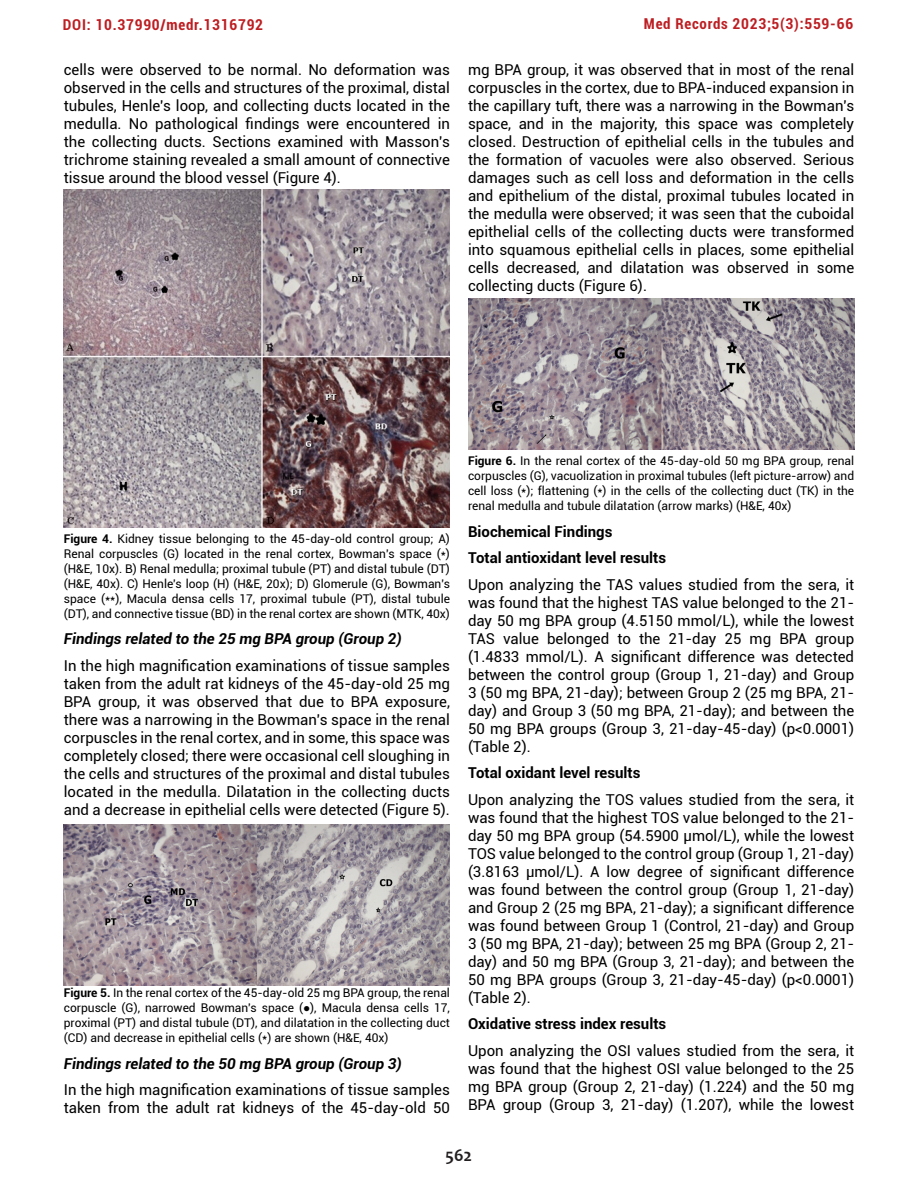
<style>
.page{position:relative;width:918px;height:1188px;background:#fff}
.page>*{position:absolute;margin:0;border:0;box-sizing:border-box;transform-origin:0 0}
.t1{font:700 18px "Candara";color:#231f20}
.t2{font:15px/18px "Roboto";color:#000;text-align:justify}
.t3{font:700 15px "Roboto";color:#000}
.t4{font:italic 700 15px "Roboto";color:#000}
.t5{font:700 condensed 15px "Roboto";letter-spacing:.05em;color:#bd1e22}
.t6{font:12px/15px "Roboto";color:#000;text-align:justify}
.s1{font-weight:700}
.s2{font-family:"Arial"}
</style>
<div class="page">
<img style="left:64px;top:189px;width:386px;height:339px">
<img style="left:64px;top:824px;width:386px;height:162px">
<img style="left:468px;top:299px;width:386px;height:150px">
<p class="t5" style="left:63px;top:14px;width:202px">DOI: 10.37990/medr.1316792</p>
<p class="t5" style="left:644px;top:13px;width:211px">Med Records 2023;5(3):559-66</p>
<p class="t2" style="left:64px;top:60px;width:388px">cells were observed to be normal. No deformation was observed in the cells and structures of the proximal, distal tubules, Henle's loop, and collecting ducts located in the medulla. No pathological findings were encountered in the collecting ducts. Sections examined with Masson's trichrome staining revealed a small amount of connective tissue around the blood vessel (Figure 4).</p>
<p class="t2" style="left:468px;top:60px;width:388px">mg BPA group, it was observed that in most of the renal corpuscles in the cortex, due to BPA-induced expansion in the capillary tuft, there was a narrowing in the Bowman's space, and in the majority, this space was completely closed. Destruction of epithelial cells in the tubules and the formation of vacuoles were also observed. Serious damages such as cell loss and deformation in the cells and epithelium of the distal, proximal tubules located in the medulla were observed; it was seen that the cuboidal epithelial cells of the collecting ducts were transformed into squamous epithelial cells in places, some epithelial cells decreased, and dilatation was observed in some collecting ducts (Figure 6).</p>
<p class="t6" style="left:64px;top:530px;width:388px"><span class="s1">Figure 4.</span> Kidney tissue belonging to the 45-day-old control group; A)<br>Renal corpuscles (G) located in the renal cortex, Bowman's space (*) (H&amp;E, 10x). B) Renal medulla; proximal tubule (PT) and distal tubule (DT) (H&amp;E, 40x). C) Henle's loop (H) (H&amp;E, 20x); D) Glomerule (G), Bowman's space (**), Macula densa cells 17, proximal tubule (PT), distal tubule (DT), and connective tissue (BD) in the renal cortex are shown (MTK, 40x)</p>
<p class="t4" style="left:64px;top:628px;width:339px">Findings related to the 25 mg BPA group (Group 2)</p>
<p class="t2" style="left:64px;top:656px;width:388px">In the high magnification examinations of tissue samples taken from the adult rat kidneys of the 45-day-old 25 mg BPA group, it was observed that due to BPA exposure, there was a narrowing in the Bowman's space in the renal corpuscles in the renal cortex, and in some, this space was completely closed; there were occasional cell sloughing in the cells and structures of the proximal and distal tubules located in the medulla. Dilatation in the collecting ducts and a decrease in epithelial cells were detected (Figure 5).</p>
<p class="t6" style="left:64px;top:985px;width:388px"><span class="s1">Figure 5.</span> In the renal cortex of the 45-day-old 25 mg BPA group, the renal corpuscle (G), narrowed Bowman's space (<span class="s2">●</span>), Macula densa cells 17, proximal (PT) and distal tubule (DT), and dilatation in the collecting duct (CD) and decrease in epithelial cells (*) are shown (H&amp;E, 40x)</p>
<p class="t4" style="left:64px;top:1053px;width:339px">Findings related to the 50 mg BPA group (Group 3)</p>
<p class="t2" style="left:64px;top:1080px;width:388px">In the high magnification examinations of tissue samples taken from the adult rat kidneys of the 45-day-old 50</p>
<p class="t6" style="left:468px;top:453px;width:388px"><span class="s1">Figure 6.</span> In the renal cortex of the 45-day-old 50 mg BPA group, renal corpuscles (G), vacuolization in proximal tubules (left picture-arrow) and cell loss (*); flattening (*) in the cells of the collecting duct (TK) in the renal medulla and tubule dilatation (arrow marks) (H&amp;E, 40x)</p>
<p class="t3" style="left:468px;top:521px;width:146px">Biochemical Findings</p>
<p class="t3" style="left:468px;top:547px;width:200px">Total antioxidant level results</p>
<p class="t2" style="left:468px;top:575px;width:388px">Upon analyzing the TAS values studied from the sera, it was found that the highest TAS value belonged to the 21- day 50 mg BPA group (4.5150 mmol/L), while the lowest TAS value belonged to the 21-day 25 mg BPA group (1.4833 mmol/L). A significant difference was detected between the control group (Group 1, 21-day) and Group 3 (50 mg BPA, 21-day); between Group 2 (25 mg BPA, 21- day) and Group 3 (50 mg BPA, 21-day); and between the 50 mg BPA groups (Group 3, 21-day-45-day) (p&lt;0.0001) (Table 2).</p>
<p class="t3" style="left:468px;top:762px;width:174px">Total oxidant level results</p>
<p class="t2" style="left:468px;top:790px;width:388px">Upon analyzing the TOS values studied from the sera, it was found that the highest TOS value belonged to the 21- day 50 mg BPA group (54.5900 μmol/L), while the lowest TOS value belonged to the control group (Group 1, 21-day) (3.8163 μmol/L). A low degree of significant difference was found between the control group (Group 1, 21-day) and Group 2 (25 mg BPA, 21-day); a significant difference was found between Group 1 (Control, 21-day) and Group 3 (50 mg BPA, 21-day); between 25 mg BPA (Group 2, 21- day) and 50 mg BPA (Group 3, 21-day); and between the 50 mg BPA groups (Group 3, 21-day-45-day) (p&lt;0.0001) (Table 2).</p>
<p class="t3" style="left:468px;top:1013px;width:200px">Oxidative stress index results</p>
<p class="t2" style="left:468px;top:1041px;width:388px">Upon analyzing the OSI values studied from the sera, it was found that the highest OSI value belonged to the 25 mg BPA group (Group 2, 21-day) (1.224) and the 50 mg BPA group (Group 3, 21-day) (1.207), while the lowest</p>
<p class="t1" style="left:446px;top:1143px;width:28px">562</p>
</div>
